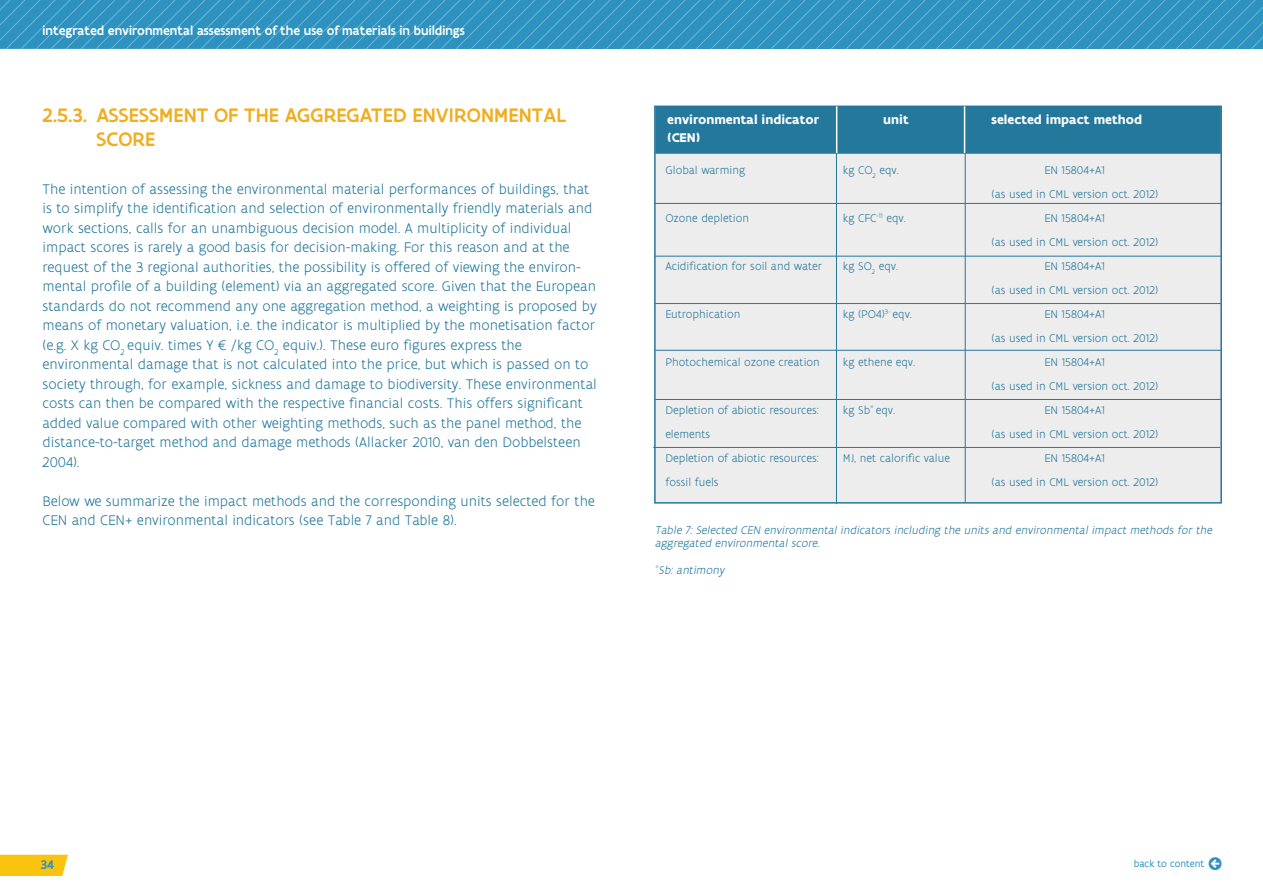
<style>
.page{position:relative;width:1263px;height:893px;background:#fff}
.page>*{position:absolute;margin:0;border:0;box-sizing:border-box;transform-origin:0 0}
.t1{font:500 21px/24px "Flanders Art Sans";letter-spacing:.005em;color:#f0ae1e}
.t2{font:300 15px/19.5px "Flanders Art Sans";color:#24789c}
.t3{font:500 13.5px "Flanders Art Sans";color:#fff}
.t4{font:700 13.5px "Flanders Art Sans";color:#fff}
.t5{font:500 13.5px "Flanders Art Sans";color:#2d92bf}
.t6{font:300 12px/24px "Flanders Art Sans";color:#24789c}
.t7{font:italic 300 12px/13.5px "Flanders Art Sans";color:#24789c}
.t8{font:10.5px "Flanders Art Sans";color:#2d92bf}
</style>
<div class="page">
<svg style="left:0;top:855px;width:68px;height:21px"></svg>
<svg style="left:0;top:0;width:1263px;height:49px;background:#3495c1"></svg>
<div style="left:654px;top:106px;width:568px;height:398px;background:#eeeded;border:2px solid #24789c"></div>
<div style="left:655px;top:107px;width:566px;height:47px;background:#24789c"></div>
<hr style="left:836px;top:142px;width:1px;height:362px;background:#24789c">
<hr style="left:965px;top:148px;width:1px;height:355px;background:#24789c">
<hr style="left:655px;top:203px;width:566px;height:1px;background:#24789c">
<hr style="left:653px;top:447px;width:567px;height:1px;background:#24789c">
<hr style="left:655px;top:350px;width:566px;height:1px;background:#24789c">
<hr style="left:655px;top:256px;width:566px;height:1px;background:#24789c">
<hr style="left:655px;top:399px;width:566px;height:1px;background:#24789c">
<hr style="left:655px;top:303px;width:566px;height:1px;background:#24789c">
<hr style="left:836px;top:106px;width:1px;height:47px;background:#fff">
<hr style="left:964px;top:106px;width:1px;height:47px;background:#fff">
<p class="t3" style="left:43px;top:22px;width:424px">integrated environmental assessment of the use of materials in buildings</p>
<h1 class="t1" style="left:96px;top:103px;width:471px;text-indent:-54px">2.5.3. ASSESSMENT OF THE AGGREGATED ENVIRONMENTAL<br>SCORE</h1>
<p class="t2" style="left:43px;top:179px;width:556px">The intention of assessing the environmental material performances of buildings, that is to simplify the identification and selection of environmentally friendly materials and work sections, calls for an unambiguous decision model. A multiplicity of individual impact scores is rarely a good basis for decision-making. For this reason and at the request of the 3 regional authorities, the possibility is offered of viewing the environ&shy;mental profile of a building (element) via an aggregated score. Given that the European standards do not recommend any one aggregation method, a weighting is proposed by means of monetary valuation, i.e. the indicator is multiplied by the monetisation factor (e.g. X kg CO<sub>2</sub> equiv. times Y €/kg CO<sub>2</sub> equiv.). These euro figures express the environmental damage that is not calculated into the price, but which is passed on to society through, for example, sickness and damage to biodiversity. These environmental costs can then be compared with the respective financial costs. This offers significant added value compared with other weighting methods, such as the panel method, the distance-to-target method and damage methods (Allacker 2010, van den Dobbelsteen 2004).</p>
<p class="t2" style="left:43px;top:491px;width:554px">Below we summarize the impact methods and the corresponding units selected for the<br>CEN and CEN+ environmental indicators (see Table 7 and Table 8).</p>
<p class="t4" style="left:667px;top:111px;width:153px">environmental indicator</p>
<p class="t4" style="left:883px;top:111px;width:27px">unit</p>
<p class="t4" style="left:991px;top:111px;width:152px">selected impact method</p>
<p class="t4" style="left:667px;top:129px;width:35px">(CEN)</p>
<p class="t6" style="left:843px;top:159px;width:58px">kg CO<sub>2</sub> eqv.</p>
<p class="t6" style="left:843px;top:207px;width:65px">kg CFC<sup>-11</sup> eqv.</p>
<p class="t6" style="left:843px;top:255px;width:57px">kg SO<sub>2</sub> eqv.</p>
<p class="t6" style="left:843px;top:303px;width:71px">kg (PO4)<sup>3-</sup> eqv.</p>
<p class="t6" style="left:843px;top:351px;width:74px">kg ethene eqv.</p>
<p class="t6" style="left:843px;top:399px;width:54px">kg Sb<sup>*</sup> eqv.</p>
<p class="t6" style="left:843px;top:447px;width:109px">MJ, net calorific value</p>
<p class="t6" style="left:665px;top:159px;width:81px">Global warming</p>
<p class="t6" style="left:665px;top:207px;width:85px">Ozone depletion</p>
<p class="t6" style="left:665px;top:255px;width:158px">Acidification for soil and water</p>
<p class="t6" style="left:665px;top:303px;width:77px">Eutrophication</p>
<p class="t6" style="left:665px;top:351px;width:156px">Photochemical ozone creation</p>
<p class="t6" style="left:665px;top:399px;width:155px">Depletion of abiotic resources: elements<br>Depletion of abiotic resources: fossil fuels</p>
<p class="t6" style="left:991px;top:159px;width:168px;text-align:center">EN 15804+A1<br>(as used in CML version oct. 2012)<br>EN 15804+A1<br>(as used in CML version oct. 2012)<br>EN 15804+A1<br>(as used in CML version oct. 2012)<br>EN 15804+A1<br>(as used in CML version oct. 2012)<br>EN 15804+A1<br>(as used in CML version oct. 2012)<br>EN 15804+A1<br>(as used in CML version oct. 2012)<br>EN 15804+A1<br>(as used in CML version oct. 2012)</p>
<p class="t7" style="left:655px;top:524px;width:561px">Table 7: Selected CEN environmental indicators including the units and environmental impact methods for the aggregated environmental score.</p>
<p class="t7" style="left:655px;top:564px;width:71px"><sup>*</sup>Sb: antimony</p>
<p class="t5" style="left:41px;top:856px;width:15px">34</p>
<p class="t8" style="left:1134px;top:857px;width:89px">back to content ◻</p>
</div>
